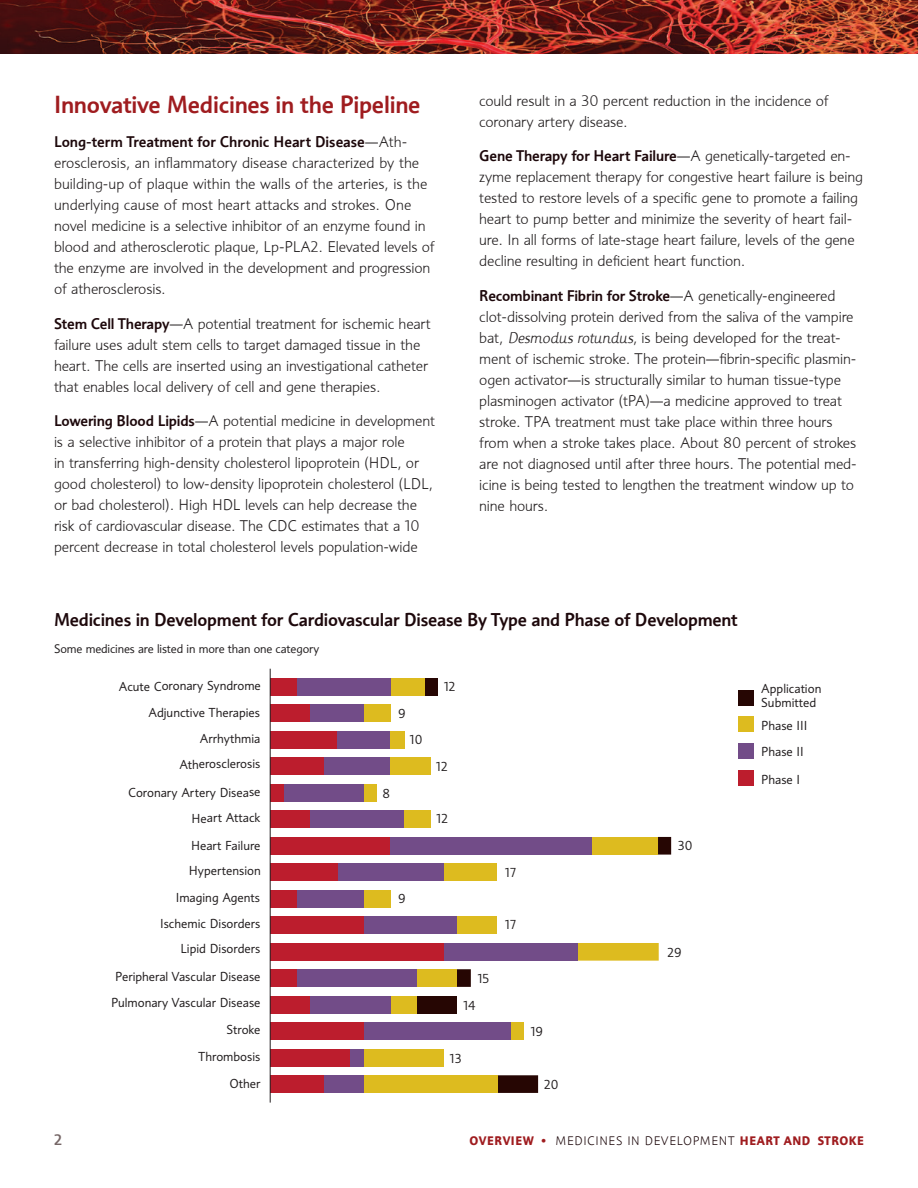
<style>
.page{position:relative;width:918px;height:1188px;background:#fff}
.page>*{position:absolute;margin:0;border:0;box-sizing:border-box;transform-origin:0 0}
.t1{font:500 24px "Informa";letter-spacing:-.01em;color:#9f1c1f}
.t2{font:500 18px "Informa";letter-spacing:-.01em;color:#1d080b}
.t3{font:300 15px/21px "Informa";letter-spacing:-.01em;color:#231f20}
.t4{font:500 15px "Informa";color:#766767}
.t5{font:12.6px/27px "Informa";color:#231f20}
.t6{font:700 12px "Informa";letter-spacing:.05em;color:#9f1c1f}
.t7{font:12px "Informa";letter-spacing:-.01em;color:#231f20}
.s1{font-weight:500;color:#1d080b}
.s2{font-style:italic}
.s3{font-weight:300;color:#1d080b}
</style>
<div class="page">
<img style="left:0;top:0;width:918px;height:54px">
<div style="left:424px;top:678px;width:14px;height:18px;background:#260603"></div>
<div style="left:391px;top:678px;width:34px;height:18px;background:#ddbb1f"></div>
<div style="left:297px;top:678px;width:94px;height:18px;background:#724c88"></div>
<div style="left:270px;top:678px;width:27px;height:18px;background:#bc1d2d"></div>
<div style="left:364px;top:704px;width:27px;height:18px;background:#ddbb1f"></div>
<div style="left:310px;top:704px;width:54px;height:18px;background:#724c88"></div>
<div style="left:270px;top:704px;width:40px;height:18px;background:#bc1d2d"></div>
<div style="left:390px;top:731px;width:14px;height:18px;background:#ddbb1f"></div>
<div style="left:337px;top:731px;width:53px;height:18px;background:#724c88"></div>
<div style="left:270px;top:731px;width:67px;height:18px;background:#bc1d2d"></div>
<div style="left:390px;top:757px;width:41px;height:18px;background:#ddbb1f"></div>
<div style="left:324px;top:757px;width:66px;height:18px;background:#724c88"></div>
<div style="left:270px;top:757px;width:54px;height:18px;background:#bc1d2d"></div>
<div style="left:364px;top:784px;width:13px;height:18px;background:#ddbb1f"></div>
<div style="left:283px;top:784px;width:81px;height:18px;background:#724c88"></div>
<div style="left:270px;top:784px;width:13px;height:18px;background:#bc1d2d"></div>
<div style="left:404px;top:810px;width:26px;height:18px;background:#ddbb1f"></div>
<div style="left:310px;top:810px;width:94px;height:18px;background:#724c88"></div>
<div style="left:270px;top:810px;width:40px;height:18px;background:#bc1d2d"></div>
<svg style="left:658px;top:837px;width:13px;height:18px"></svg>
<div style="left:591px;top:837px;width:67px;height:18px;background:#ddbb1f"></div>
<div style="left:390px;top:837px;width:201px;height:18px;background:#724c88"></div>
<div style="left:270px;top:837px;width:120px;height:18px;background:#bc1d2d"></div>
<div style="left:444px;top:863px;width:53px;height:18px;background:#ddbb1f"></div>
<div style="left:337px;top:863px;width:107px;height:18px;background:#724c88"></div>
<div style="left:270px;top:863px;width:67px;height:18px;background:#bc1d2d"></div>
<div style="left:364px;top:890px;width:27px;height:18px;background:#ddbb1f"></div>
<div style="left:297px;top:890px;width:67px;height:18px;background:#724c88"></div>
<div style="left:270px;top:890px;width:27px;height:18px;background:#bc1d2d"></div>
<div style="left:457px;top:916px;width:40px;height:18px;background:#ddbb1f"></div>
<div style="left:363px;top:916px;width:94px;height:18px;background:#724c88"></div>
<div style="left:270px;top:916px;width:93px;height:18px;background:#bc1d2d"></div>
<svg style="left:578px;top:943px;width:81px;height:18px"></svg>
<div style="left:444px;top:943px;width:134px;height:18px;background:#724c88"></div>
<div style="left:270px;top:943px;width:174px;height:18px;background:#bc1d2d"></div>
<svg style="left:457px;top:969px;width:14px;height:18px"></svg>
<div style="left:417px;top:969px;width:40px;height:18px;background:#ddbb1f"></div>
<div style="left:296px;top:969px;width:121px;height:18px;background:#724c88"></div>
<div style="left:270px;top:969px;width:26px;height:18px;background:#bc1d2d"></div>
<div style="left:417px;top:996px;width:40px;height:18px;background:#260603"></div>
<div style="left:390px;top:996px;width:27px;height:18px;background:#ddbb1f"></div>
<div style="left:310px;top:996px;width:80px;height:18px;background:#724c88"></div>
<div style="left:270px;top:996px;width:40px;height:18px;background:#bc1d2d"></div>
<div style="left:511px;top:1022px;width:13px;height:18px;background:#ddbb1f"></div>
<div style="left:363px;top:1022px;width:148px;height:18px;background:#724c88"></div>
<div style="left:270px;top:1022px;width:93px;height:18px;background:#bc1d2d"></div>
<div style="left:363px;top:1049px;width:81px;height:18px;background:#ddbb1f"></div>
<div style="left:350px;top:1049px;width:13px;height:18px;background:#724c88"></div>
<div style="left:270px;top:1049px;width:80px;height:18px;background:#bc1d2d"></div>
<svg style="left:498px;top:1075px;width:40px;height:18px"></svg>
<div style="left:363px;top:1075px;width:135px;height:18px;background:#ddbb1f"></div>
<div style="left:323px;top:1075px;width:40px;height:18px;background:#724c88"></div>
<div style="left:270px;top:1075px;width:53px;height:18px;background:#bc1d2d"></div>
<div style="left:738px;top:690px;width:15px;height:15px;background:#260603"></div>
<div style="left:738px;top:716px;width:15px;height:16px;background:#ddbb1f"></div>
<div style="left:738px;top:744px;width:15px;height:15px;background:#724c88"></div>
<div style="left:738px;top:770px;width:15px;height:15px;background:#bc1d2d"></div>
<hr style="left:270px;top:669px;width:1px;height:434px;background:#231f20">
<h1 class="t1" style="left:54px;top:90px;width:368px">I nnovative Medicines in the Pipeline</h1>
<p class="t3" style="left:54px;top:132px;width:382px"><span class="s1">Long-term Treatment for Chronic Heart Disease</span>—Ath&shy;erosclerosis, an inflammatory disease characterized by the building-up of plaque within the walls of the arteries, is the underlying cause of most heart attacks and strokes. One novel medicine is a selective inhibitor of an enzyme found in blood and atherosclerotic plaque, Lp-PLA2. Elevated levels of the enzyme are involved in the development and progression of atherosclerosis.</p>
<p class="t3" style="left:54px;top:313px;width:378px"><span class="s1">Stem Cell Therapy</span>—A potential treatment for ischemic heart failure uses adult stem cells to target damaged tissue in the heart. The cells are inserted using an investigational catheter that enables local delivery of cell and gene therapies.</p>
<p class="t3" style="left:54px;top:411px;width:383px"><span class="s1">Lowering Blood Lipids</span>—A potential medicine in development is a selective inhibitor of a protein that plays a major role<br>in transferring high-density cholesterol lipoprotein (HDL, or good cholesterol) to low-density lipoprotein cholesterol (LDL, or bad cholesterol). High HDL levels can help decrease the risk of cardiovascular disease. The CDC estimates that a 10 percent decrease in total cholesterol levels population-wide</p>
<p class="t3" style="left:479px;top:90px;width:351px">could result in a 30 percent reduction in the incidence of coronary artery disease.</p>
<p class="t3" style="left:479px;top:146px;width:385px"><span class="s1">Gene Therapy for Heart Failure</span>—A genetically-targeted en&shy;zyme replacement therapy for congestive heart failure is being tested to restore levels of a specific gene to promote a failing heart to pump better and minimize the severity of heart fail&shy;ure. In all forms of late-stage heart failure, levels of the gene decline resulting in deficient heart function.</p>
<p class="t3" style="left:479px;top:285px;width:379px"><span class="s1">Recombinant Fibrin for Stroke</span>—A genetically-engineered clot-dissolving protein derived from the saliva of the vampire bat, <span class="s2">Desmodus rotundus</span>, is being developed for the treat&shy;ment of ischemic stroke. The protein—fibrin-specific plasmin&shy;ogen activator—is structurally similar to human tissue-type plasminogen activator (tPA)—a medicine approved to treat stroke. TPA treatment must take place within three hours from when a stroke takes place. About 80 percent of strokes are not diagnosed until after three hours. The potential med&shy;icine is being tested to lengthen the treatment window up to nine hours.</p>
<p class="t2" style="left:54px;top:609px;width:685px">Medicines in Development for Cardiovascular Disease By Type and Phase of Development</p>
<p class="t7" style="left:54px;top:642px;width:267px">Some medicines are listed in more than one category</p>
<p class="t5" style="left:119px;top:673px;width:144px">Acute Coronary Syndrome</p>
<p class="t5" style="left:444px;top:674px;width:13px">12</p>
<p class="t5" style="left:148px;top:699px;width:113px">Adjunctive Therapies</p>
<p class="t5" style="left:179px;top:751px;width:83px">Atherosclerosis</p>
<p class="t5" style="left:200px;top:725px;width:62px">Arrhythmia</p>
<p class="t5" style="left:398px;top:700px;width:9px">9</p>
<p class="t5" style="left:410px;top:726px;width:14px">10</p>
<p class="t5" style="left:436px;top:753px;width:13px">12</p>
<p class="t5" style="left:128px;top:779px;width:134px">Coronary Artery Disease</p>
<p class="t5" style="left:383px;top:780px;width:9px">8</p>
<p class="t5" style="left:191px;top:805px;width:71px">Heart Attack<br>Heart Failure</p>
<p class="t5" style="left:436px;top:805px;width:13px">12</p>
<p class="t5" style="left:678px;top:832px;width:16px">30</p>
<p class="t5" style="left:189px;top:857px;width:73px">Hypertension</p>
<p class="t5" style="left:505px;top:859px;width:13px">17</p>
<p class="t5" style="left:176px;top:884px;width:86px">Imaging Agents</p>
<p class="t5" style="left:180px;top:935px;width:81px">Lipid Disorders</p>
<p class="t5" style="left:160px;top:910px;width:102px">Ischemic Disorders</p>
<p class="t5" style="left:398px;top:885px;width:9px">9</p>
<p class="t5" style="left:505px;top:911px;width:13px">17</p>
<p class="t5" style="left:667px;top:939px;width:16px">29</p>
<p class="t5" style="left:115px;top:963px;width:147px">Peripheral Vascular Disease</p>
<p class="t5" style="left:477px;top:965px;width:13px">15</p>
<p class="t5" style="left:111px;top:989px;width:151px;text-align:right">Pulmonary Vascular Disease<br>Stroke<br>Thrombosis<br>Other</p>
<p class="t5" style="left:463px;top:992px;width:14px">14</p>
<p class="t5" style="left:450px;top:1045px;width:14px">13</p>
<p class="t5" style="left:530px;top:1018px;width:14px">19</p>
<p class="t5" style="left:544px;top:1071px;width:16px">20</p>
<p class="t5" style="left:761px;top:681px;width:62px;line-height:14.2px">Application<br>Submitted</p>
<p class="t5" style="left:761px;top:712px;width:48px;line-height:26.4px">Phase III<br>Phase II</p>
<p class="t5" style="left:761px;top:766px;width:40px">Phase I</p>
<p class="t4" style="left:54px;top:1131px;width:10px">2</p>
<p class="t6" style="left:470px;top:1133px;width:394px">OVERVIEW • <span class="s3">Medicines in D evelopm ent</span> HEART AND STROKE</p>
</div>
